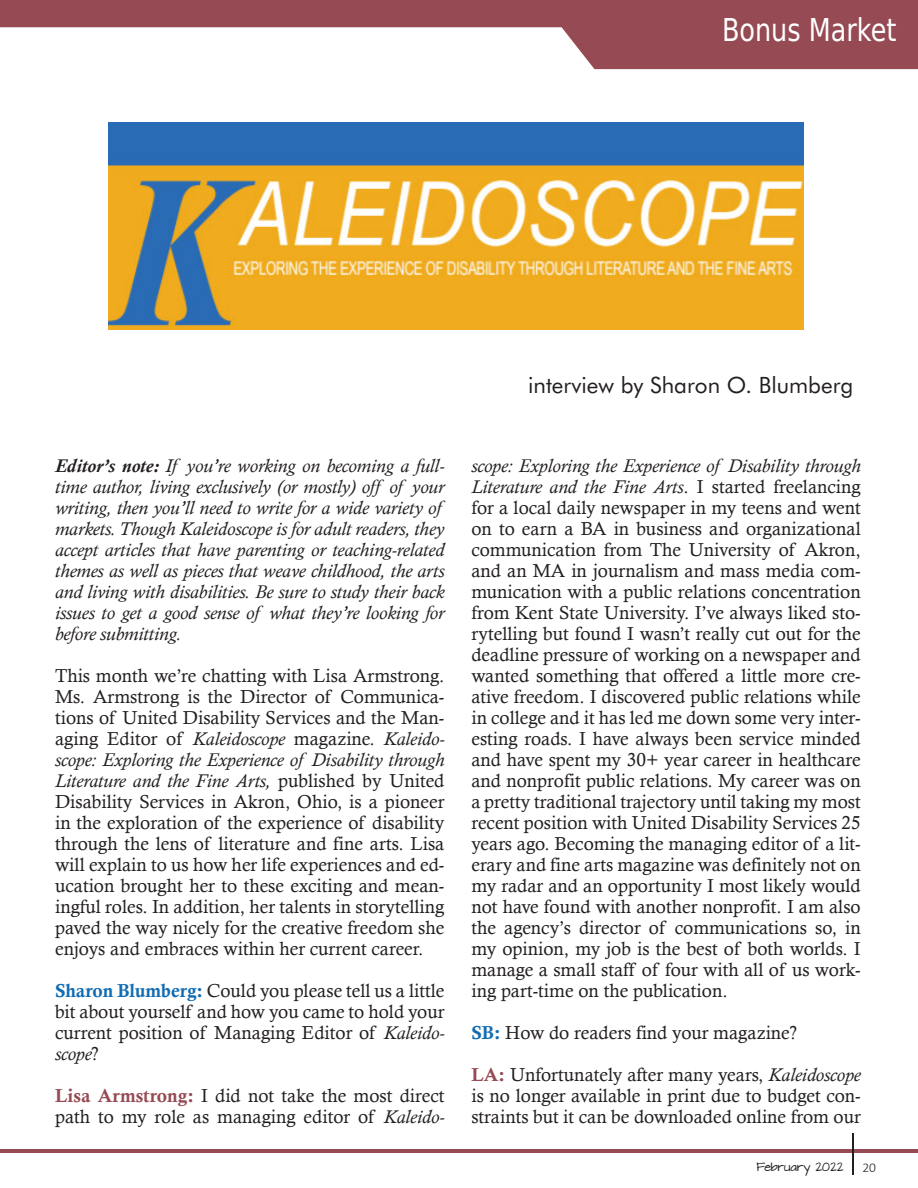
<style>
.page{position:relative;width:918px;height:1188px;background:#fff}
.page>*{position:absolute;margin:0;border:0;box-sizing:border-box;transform-origin:0 0}
.t1{font:31.5px "DejaVu Sans Condensed";color:#fff;scale:.9 1}
.t2{font:22.5px "Futura BT";color:#231f20}
.t3{font:18.75px/21px "Calisto";color:#231f20;text-align:justify}
.t4{font:italic 18.75px/21px "Calisto";color:#231f20}
.t5{font:300 13.5px "Calibri";color:#231f20}
.t6{font:10.2px "Architects Daughter";color:#231f20}
.s1{font-weight:700}
.s2{font-style:italic}
.s3{font-family:"Calis MT Bol";color:#126cb3}
.s4{font-family:"Calis MT Bol";color:#964a53}
</style>
<div class="page">
<hr style="left:0;top:1149px;width:918px;height:4px;background:#964a53">
<hr style="left:852px;top:1133px;width:2px;height:42px;background:#231f20">
<svg style="left:0;top:0;width:918px;height:69px;fill:#964a53"></svg>
<img style="left:108px;top:122px;width:696px;height:208px">
<p class="t1" style="left:722px;top:4px;width:195px">Bonus Market</p>
<p class="t4" style="left:55px;top:456px;width:391px"><span class="s1">Editor’s note:</span> If you’re working on becoming a full&shy;time author, living exclusively (or mostly) off of your writing, then you’ll need to write for a wide variety of markets. Though Kaleidoscope is for adult readers, they accept articles that have parenting or teaching-related themes as well as pieces that weave childhood, the arts and living with disabilities. Be sure to study their back issues to get a good sense of what they’re looking for before submitting.</p>
<p class="t3" style="left:55px;top:665px;width:391px">This month we’re chatting with Lisa Armstrong.<br>Ms. Armstrong is the Director of Communica&shy;tions of United Disability Services and the Man&shy;aging Editor of <span class="s2">Kaleidoscope</span> magazine. <span class="s2">Kaleido&shy;scope: Exploring the Experience of Disability through Literature and the Fine Arts,</span> published by United Disability Services in Akron, Ohio, is a pioneer in the exploration of the experience of disability through the lens of literature and fine arts. Lisa will explain to us how her life experiences and ed&shy;ucation brought her to these exciting and mean&shy;ingful roles. In addition, her talents in storytelling paved the way nicely for the creative freedom she enjoys and embraces within her current career.</p>
<p class="t3" style="left:55px;top:980px;width:391px"><span class="s3">Sharon Blumberg:</span> Could you please tell us a little bit about yourself and how you came to hold your current position of Managing Editor of <span class="s2">Kaleido&shy;scope</span>?</p>
<p class="t3" style="left:55px;top:1085px;width:391px"><span class="s4">Lisa Armstrong:</span> I did not take the most direct path to my role as managing editor of <span class="s2">Kaleido-</span></p>
<p class="t2" style="left:528px;top:371px;width:327px">interview by Sharon O. Blumberg</p>
<p class="t3" style="left:471px;top:455px;width:391px"><span class="s2">scope: Exploring the Experience of Disability through Literature and the Fine Arts</span>. I started freelancing for a local daily newspaper in my teens and went on to earn a BA in business and organizational communication from The University of Akron, and an MA in journalism and mass media com&shy;munication with a public relations concentration from Kent State University. I’ve always liked sto&shy;rytelling but found I wasn’t really cut out for the deadline pressure of working on a newspaper and wanted something that offered a little more cre&shy;ative freedom. I discovered public relations while in college and it has led me down some very inter&shy;esting roads. I have always been service minded and have spent my 30+ year career in healthcare and nonprofit public relations. My career was on a pretty traditional trajectory until taking my most recent position with United Disability Services 25 years ago. Becoming the managing editor of a lit&shy;erary and fine arts magazine was definitely not on my radar and an opportunity I most likely would not have found with another nonprofit. I am also the agency’s director of communications so, in my opinion, my job is the best of both worlds. I manage a small staff of four with all of us work&shy;ing part-time on the publication.</p>
<p class="t3" style="left:471px;top:1022px;width:327px"><span class="s3">SB:</span> How do readers find your magazine?</p>
<p class="t3" style="left:471px;top:1064px;width:391px"><span class="s4">LA:</span> Unfortunately after many years, <span class="s2">Kaleidoscope </span>is no longer available in print due to budget con&shy;straints but it can be downloaded online from our</p>
<p class="t6" style="left:757px;top:1159px;width:88px">February 2022</p>
<p class="t5" style="left:862px;top:1159px;width:15px">20</p>
</div>
